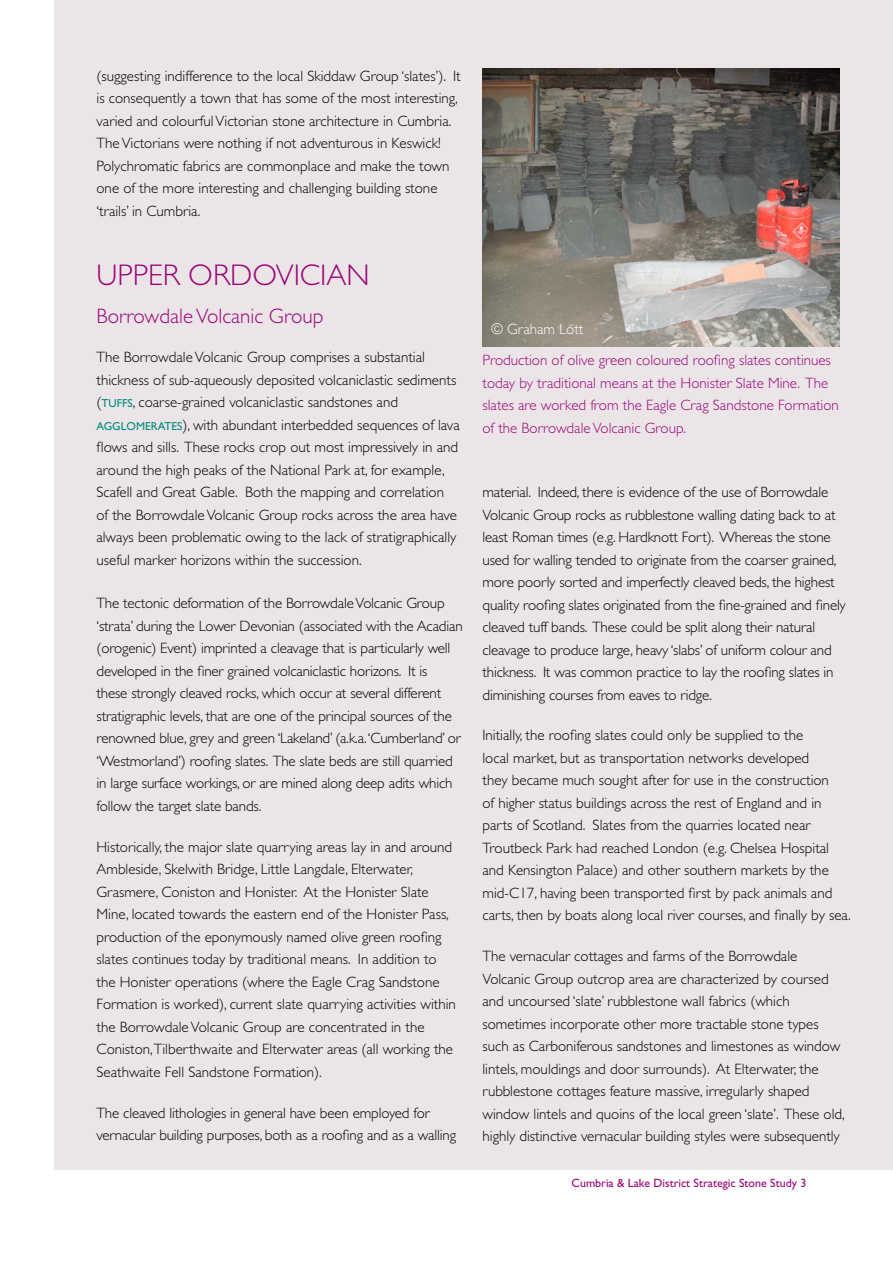
<style>
.page{position:relative;width:893px;height:1263px;background:#fff}
.page>*{position:absolute;margin:0;border:0;box-sizing:border-box;transform-origin:0 0}
.t1{font:300 30px "Gill Sans";color:#9a0577}
.t2{font:300 21px "Gill Sans";color:#9a0577}
.t3{font:300 15px/22.5px "Gill Sans";color:#000}
.t4{font:300 15px/22.5px "Gill Sans";color:#9a0577}
.t5{font:300 15px "Gill Sans";color:#fff}
.t6{font:12px "Gill Sans";color:#9a0577}
.s1{font-weight:400;font-size:11.55px;color:#008a7e}
</style>
<div class="page">
<div style="left:54px;top:0;width:839px;height:1169px;background:#ebe5e8"></div>
<img style="left:482px;top:68px;width:358px;height:278px">
<p class="t3" style="left:97px;top:65px;width:366px">(suggesting indifference to the local Skiddaw Group ‘slates’). It is consequently a town that has some of the most interesting, varied and colourful Victorian stone architecture in Cumbria.<br>The Victorians were nothing if not adventurous in Keswick!<br>Polychromatic fabrics are commonplace and make the town one of the more interesting and challenging building stone ‘trails’ in Cumbria.</p>
<h1 class="t1" style="left:97px;top:258px;width:275px">UPPER ORDOVICIAN</h1>
<h2 class="t2" style="left:97px;top:304px;width:228px">Borrowdale Volcanic Group</h2>
<p class="t3" style="left:97px;top:346px;width:365px">The Borrowdale Volcanic Group comprises a substantial thickness of sub-aqueously deposited volcaniclastic sediments (<span class="s1">TUFFS</span>, coarse-grained volcaniclastic sandstones and <span class="s1">AGGLOMERATES</span>), with abundant interbedded sequences of lava flows and sills. These rocks crop out most impressively in and around the high peaks of the National Park at, for example, Scafell and Great Gable. Both the mapping and correlation<br>of the Borrowdale Volcanic Group rocks across the area have always been problematic owing to the lack of stratigraphically useful marker horizons within the succession.</p>
<p class="t3" style="left:97px;top:592px;width:368px">The tectonic deformation of the Borrowdale Volcanic Group ‘strata’ during the Lower Devonian (associated with the Acadian (orogenic) Event) imprinted a cleavage that is particularly well developed in the finer grained volcaniclastic horizons. It is<br>these strongly cleaved rocks, which occur at several different stratigraphic levels, that are one of the principal sources of the renowned blue, grey and green ‘Lakeland’ (a.k.a. ‘Cumberland’ or ‘Westmorland’) roofing slates. The slate beds are still quarried in large surface workings, or are mined along deep adits which follow the target slate bands.</p>
<p class="t3" style="left:97px;top:835px;width:361px">Historically, the major slate quarrying areas lay in and around Ambleside, Skelwith Bridge, Little Langdale, Elterwater, Grasmere, Coniston and Honister. At the Honister Slate Mine, located towards the eastern end of the Honister Pass, production of the eponymously named olive green roofing slates continues today by traditional means. In addition to the Honister operations (where the Eagle Crag Sandstone Formation is worked), current slate quarrying activities within the Borrowdale Volcanic Group are concentrated in the Coniston,Tilberthwaite and Elterwater areas (all working the Seathwaite Fell Sandstone Formation).</p>
<p class="t3" style="left:97px;top:1101px;width:361px">The cleaved lithologies in general have been employed for vernacular building purposes, both as a roofing and as a walling</p>
<p class="t5" style="left:491px;top:320px;width:94px">© Graham Lott</p>
<p class="t4" style="left:482px;top:349px;width:358px">Production of olive green coloured roofing slates continues today by traditional means at the Honister Slate Mine. The slates are worked from the Eagle Crag Sandstone Formation of the Borrowdale Volcanic Group.</p>
<p class="t3" style="left:482px;top:481px;width:365px">material. Indeed, there is evidence of the use of Borrowdale Volcanic Group rocks as rubblestone walling dating back to at least Roman times (e.g. Hardknott Fort). Whereas the stone used for walling tended to originate from the coarser grained, more poorly sorted and imperfectly cleaved beds, the highest quality roofing slates originated from the fine-grained and finely cleaved tuff bands. These could be split along their natural cleavage to produce large, heavy ‘slabs’ of uniform colour and thickness. It was common practice to lay the roofing slates in diminishing courses from eaves to ridge.</p>
<p class="t3" style="left:482px;top:724px;width:370px">Initially, the roofing slates could only be supplied to the<br>local market, but as transportation networks developed<br>they became much sought after for use in the construction<br>of higher status buildings across the rest of England and in parts of Scotland. Slates from the quarries located near Troutbeck Park had reached London (e.g. Chelsea Hospital and Kensington Palace) and other southern markets by the mid-C17, having been transported first by pack animals and carts, then by boats along local river courses, and finally by sea.</p>
<p class="t3" style="left:482px;top:945px;width:364px">The vernacular cottages and farms of the Borrowdale Volcanic Group outcrop area are characterized by coursed and uncoursed ‘slate’ rubblestone wall fabrics (which sometimes incorporate other more tractable stone types such as Carboniferous sandstones and limestones as window lintels, mouldings and door surrounds). At Elterwater, the rubblestone cottages feature massive, irregularly shaped window lintels and quoins of the local green ‘slate’. These old, highly distinctive vernacular building styles were subsequently</p>
<p class="t6" style="left:571px;top:1176px;width:236px">Cumbria &amp; Lake District Strategic Stone Study 3</p>
</div>
